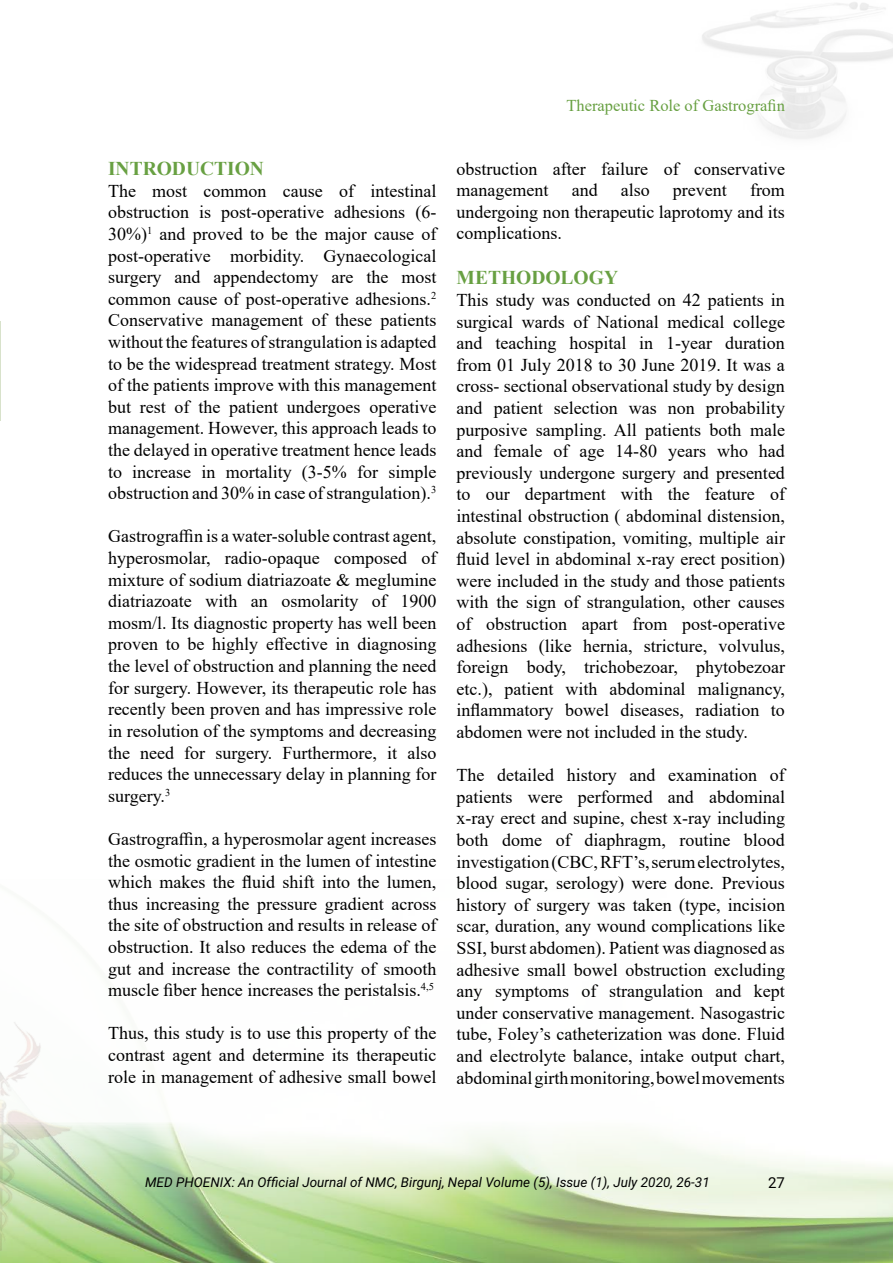
<style>
.page{position:relative;width:893px;height:1263px;background:#fff}
.page>*{position:absolute;margin:0;border:0;box-sizing:border-box;transform-origin:0 0}
.t1{font:700 19.5px "Times New Roman";color:#68a042}
.t2{font:18px/21.6px "Times New Roman";color:#000;text-align:justify}
.t3{font:16.5px "Times New Roman";color:#68a042}
.t4{font:15px "Roboto";color:#000}
.t5{font:italic 13.5px "Roboto";color:#000}
</style>
<div class="page">
<img style="left:0;top:1122px;width:893px;height:141px">
<img style="left:0;top:1022px;width:75px;height:231px">
<p class="t3" style="left:566px;top:94px;width:220px">Therapeutic Role of Gastrografin</p>
<p class="t1" style="left:108px;top:155px;width:157px">INTRODUCTION</p>
<p class="t2" style="left:108px;top:179px;width:330px">The most common cause of intestinal obstruction is post-operative adhesions (6- 30%)<sup>1</sup> and proved to be the major cause of post-operative morbidity. Gynaecological surgery and appendectomy are the most common cause of post-operative adhesions.<sup>2<br></sup>Conservative management of these patients without the features of strangulation is adapted to be the widespread treatment strategy. Most of the patients improve with this management but rest of the patient undergoes operative management. However, this approach leads to the delayed in operative treatment hence leads to increase in mortality (3-5% for simple obstruction and 30% in case of strangulation).<sup>3</sup></p>
<p class="t2" style="left:108px;top:525px;width:330px">Gastrograffin is a water-soluble contrast agent, hyperosmolar, radio-opaque composed of mixture of sodium diatriazoate &amp; meglumine diatriazoate with an osmolarity of 1900 mosm/l. Its diagnostic property has well been proven to be highly effective in diagnosing the level of obstruction and planning the need for surgery. However, its therapeutic role has recently been proven and has impressive role in resolution of the symptoms and decreasing the need for surgery. Furthermore, it also reduces the unnecessary delay in planning for surgery.<sup>3</sup></p>
<p class="t2" style="left:108px;top:827px;width:330px">Gastrograffin, a hyperosmolar agent increases the osmotic gradient in the lumen of intestine which makes the fluid shift into the lumen, thus increasing the pressure gradient across the site of obstruction and results in release of obstruction. It also reduces the edema of the gut and increase the contractility of smooth muscle fiber hence increases the peristalsis.<sup>4,5</sup></p>
<p class="t2" style="left:108px;top:1022px;width:330px">Thus, this study is to use this property of the contrast agent and determine its therapeutic role in management of adhesive small bowel</p>
<p class="t2" style="left:457px;top:157px;width:330px">obstruction after failure of conservative management</p>
<p class="t2" style="left:572px;top:179px;width:27px">and</p>
<p class="t2" style="left:621px;top:179px;width:30px">also</p>
<p class="t2" style="left:673px;top:179px;width:55px">prevent</p>
<p class="t2" style="left:457px;top:179px;width:330px;text-indent:293px">from undergoing non therapeutic laprotomy and its complications.</p>
<p class="t1" style="left:457px;top:264px;width:163px">METHODOLOGY</p>
<p class="t2" style="left:457px;top:288px;width:330px">This study was conducted on 42 patients in surgical wards of National medical college and teaching hospital in 1-year duration from 01 July 2018 to 30 June 2019. It was a cross- sectional observational study by design and patient selection was non probability purposive sampling. All patients both male and female of age 14-80 years who had previously undergone surgery and presented to our department with the feature of intestinal obstruction ( abdominal distension, absolute constipation, vomiting, multiple air fluid level in abdominal x-ray erect position) were included in the study and those patients with the sign of strangulation, other causes of obstruction apart from post-operative adhesions (like hernia, stricture, volvulus, foreign body, trichobezoar, phytobezoar etc.), patient with abdominal malignancy, inflammatory bowel diseases, radiation to abdomen were not included in the study.</p>
<p class="t2" style="left:457px;top:764px;width:330px">The detailed history and examination of patients were performed and abdominal x-ray erect and supine, chest x-ray including both dome of diaphragm, routine blood investigation (CBC, RFT’s, serum electrolytes, blood sugar, serology) were done. Previous history of surgery was taken (type, incision scar, duration, any wound complications like SSI, burst abdomen). Patient was diagnosed as adhesive small bowel obstruction excluding any symptoms of strangulation and kept under conservative management. Nasogastric tube, Foley’s catheterization was done. Fluid and electrolyte balance, intake output chart, abdominal girth monitoring, bowel movements</p>
<p class="t5" style="left:145px;top:1172px;width:566px">MED PHOENIX: An Official Journal of NMC, Birgunj, Nepal Volume (5), Issue (1), July 2020, 26-31</p>
<p class="t4" style="left:768px;top:1172px;width:18px">27</p>
</div>
